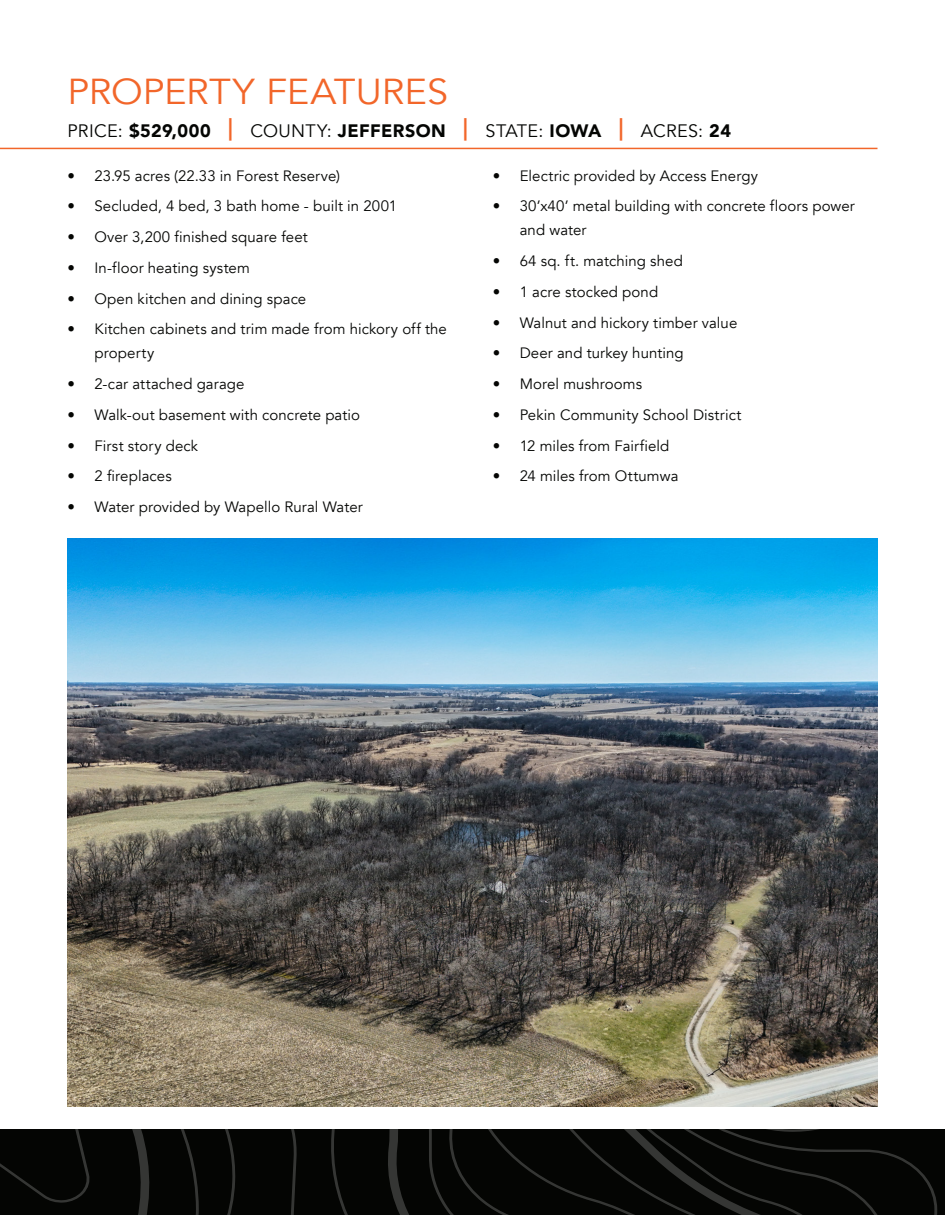
<style>
.page{position:relative;width:945px;height:1215px;background:#fff}
.page>*{position:absolute;margin:0;border:0;box-sizing:border-box;transform-origin:0 0}
.t1{font:36px "Avenir";color:#f2662a;scale:1.05 1}
.t2{font:18px "Avenir";letter-spacing:.02em;color:#040503}
.t3{font:15px/24px "Avenir";letter-spacing:.005em;color:#040503}
.s1{font-weight:900}
.s2{font-weight:900;font-size:22.5px;color:#f2662a}
</style>
<div class="page">
<img style="left:68px;top:538px;width:810px;height:569px">
<hr style="left:0;top:148px;width:878px;height:1px;background:#f2662a">
<svg style="left:0;top:1129px;width:945px;height:86px;background:#080907"></svg>
<p class="t1" style="left:68px;top:70px;width:364px">PROPERTY FEATURES</p>
<p class="t2" style="left:68px;top:120px;width:665px">PRICE: <span class="s1">$529,000</span> <span class="s2">|</span> COUNTY: <span class="s1">JEFFERSON</span> <span class="s2">|</span> STATE: <span class="s1">IOWA</span> <span class="s2">|</span> ACRES: <span class="s1">24</span></p>
<p class="t3" style="left:68px;top:164px;width:274px">• 23.95 acres (22.33 in Forest Reserve)</p>
<p class="t3" style="left:68px;top:194px;width:331px">• Secluded, 4 bed, 3 bath home - built in 2001</p>
<p class="t3" style="left:68px;top:225px;width:242px">• Over 3,200 finished square feet</p>
<p class="t3" style="left:68px;top:256px;width:184px">• In-floor heating system</p>
<p class="t3" style="left:68px;top:287px;width:240px">• Open kitchen and dining space</p>
<p class="t3" style="left:94px;top:317px;width:354px;text-indent:-27px">• Kitchen cabinets and trim made from hickory off the property</p>
<p class="t3" style="left:68px;top:372px;width:179px">• 2-car attached garage</p>
<p class="t3" style="left:68px;top:403px;width:294px">• Walk-out basement with concrete patio</p>
<p class="t3" style="left:68px;top:434px;width:132px">• First story deck</p>
<p class="t3" style="left:68px;top:464px;width:106px">• 2 fireplaces</p>
<p class="t3" style="left:68px;top:495px;width:297px">• Water provided by Wapello Rural Water</p>
<p class="t3" style="left:493px;top:164px;width:267px">• Electric provided by Access Energy</p>
<p class="t3" style="left:520px;top:194px;width:337px;text-indent:-27px">• 30’x40’ metal building with concrete floors power and water</p>
<p class="t3" style="left:493px;top:249px;width:192px">• 64 sq. ft. matching shed</p>
<p class="t3" style="left:493px;top:280px;width:167px">• 1 acre stocked pond</p>
<p class="t3" style="left:493px;top:311px;width:246px">• Walnut and hickory timber value</p>
<p class="t3" style="left:493px;top:341px;width:193px">• Deer and turkey hunting</p>
<p class="t3" style="left:493px;top:372px;width:151px">• Morel mushrooms</p>
<p class="t3" style="left:493px;top:403px;width:250px">• Pekin Community School District</p>
<p class="t3" style="left:493px;top:434px;width:178px">• 12 miles from Fairfield</p>
<p class="t3" style="left:493px;top:464px;width:187px">• 24 miles from Ottumwa</p>
</div>
